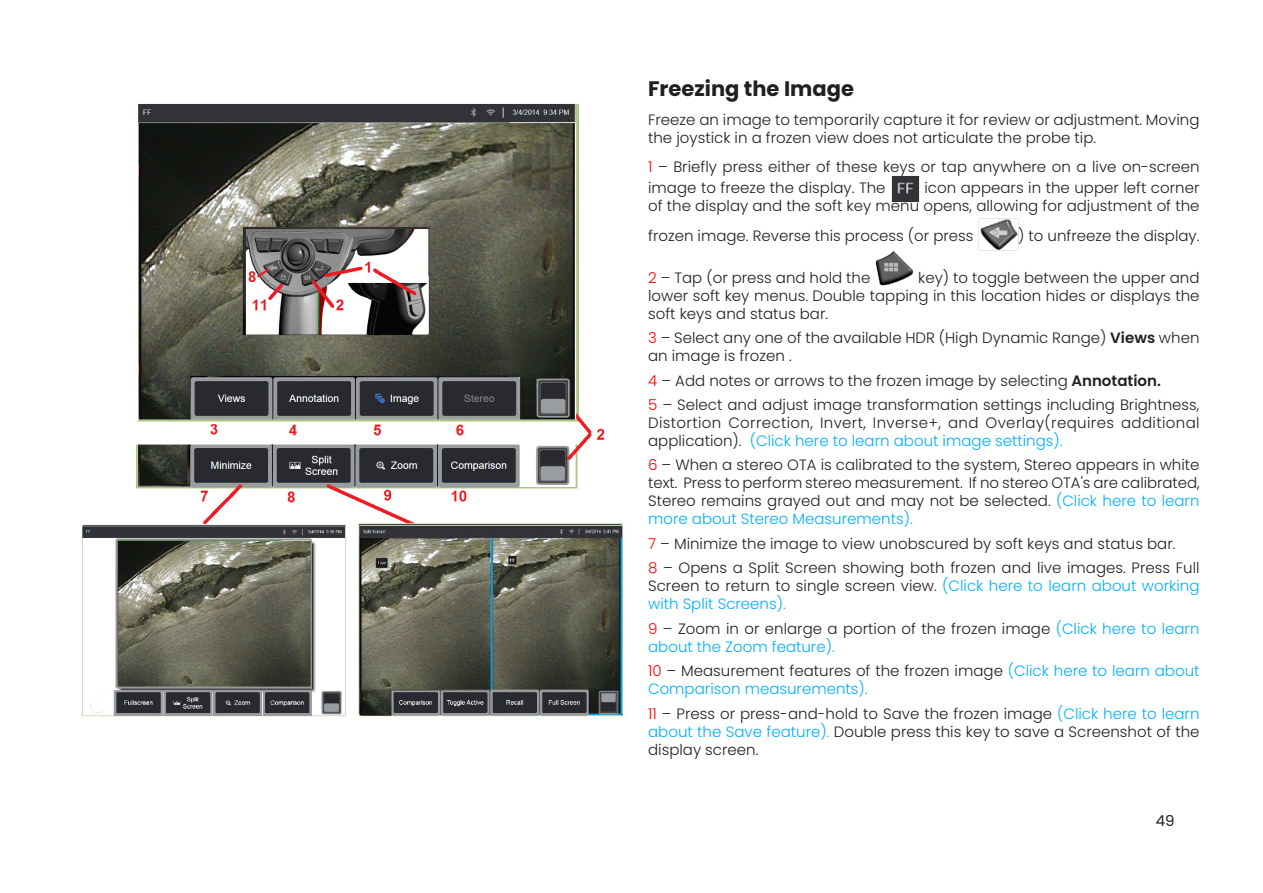
<style>
.page{position:relative;width:1263px;height:893px;background:#fff}
.page>*{position:absolute;margin:0;border:0;box-sizing:border-box;transform-origin:0 0}
.Paragraph_Style_3{font:700 21px "Poppins";color:#231f20}
.A2_Absatzlayout_2{font:300 15px/18px "Poppins";color:#231f20;text-align:justify}
.A2_Absatzlayout_2-2{font:300 15px/18px "Poppins";color:#00b0ff}
.t1{font:15px "Poppins";color:#231f20}
.s1{color:#f00}
.s2{font-weight:600}
.s3{color:#00b0ff}
.s4{color:#231f20}
</style>
<div class="page">
<img style="left:82px;top:103px;width:541px;height:614px">
<img style="left:891px;top:176px;width:29px;height:26px">
<img style="left:978px;top:218px;width:40px;height:33px">
<img style="left:875px;top:251px;width:38px;height:35px">
<p class="Paragraph_Style_3" style="left:648px;top:76px;width:207px">Freezing the Image</p>
<p class="A2_Absatzlayout_2" style="left:648px;top:111px;width:553px">Freeze an image to temporarily capture it for review or adjustment. Moving the joystick in a frozen view does not articulate the probe tip.</p>
<p class="A2_Absatzlayout_2" style="left:648px;top:155px;width:553px;line-height:21.9px"><span class="s1">1</span> – Briefly press either of these keys or tap anywhere on a live on-screen image to freeze the display. The</p>
<p class="A2_Absatzlayout_2" style="left:648px;top:179px;width:553px;text-align:right">icon appears in the upper left corner<br>of the display and the soft key menu opens, allowing for adjustment of the</p>
<p class="A2_Absatzlayout_2" style="left:648px;top:226px;width:327px">frozen image. Reverse this process (or press</p>
<p class="A2_Absatzlayout_2" style="left:1018px;top:226px;width:183px">) to unfreeze the display.</p>
<p class="A2_Absatzlayout_2" style="left:648px;top:268px;width:224px"><span class="s1">2</span> – Tap (or press and hold the</p>
<p class="A2_Absatzlayout_2" style="left:648px;top:268px;width:553px;text-indent:270px">key) to toggle between the upper and lower soft key menus. Double tapping in this location hides or displays the soft keys and status bar.</p>
<p class="A2_Absatzlayout_2" style="left:648px;top:329px;width:553px"><span class="s1">3</span> – Select any one of the available HDR (High Dynamic Range) <span class="s2">Views</span> when an image is frozen .</p>
<p class="A2_Absatzlayout_2" style="left:648px;top:371px;width:514px"><span class="s1">4</span> – Add notes or arrows to the frozen image by selecting <span class="s2">Annotation.</span></p>
<p class="A2_Absatzlayout_2" style="left:648px;top:396px;width:553px"><span class="s1">5</span> – Select and adjust image transformation settings including Brightness, Distortion Correction, Invert, Inverse+, and Overlay(requires additional application). <span class="s3">(Click here to learn about image settings).</span></p>
<p class="A2_Absatzlayout_2" style="left:648px;top:456px;width:553px"><span class="s1">6</span> – When a stereo OTA is calibrated to the system, Stereo appears in white text. Press to perform stereo measurement. If no stereo OTA's are calibrated, Stereo remains grayed out and may not be selected. <span class="s3">(Click here to learn more about Stereo Measurements).</span></p>
<p class="A2_Absatzlayout_2" style="left:648px;top:535px;width:529px"><span class="s1">7</span> – Minimize the image to view unobscured by soft keys and status bar.</p>
<p class="A2_Absatzlayout_2" style="left:648px;top:559px;width:553px"><span class="s1">8</span> – Opens a Split Screen showing both frozen and live images. Press Full Screen to return to single screen view. <span class="s3">(Click here to learn about working with Split Screens).</span></p>
<p class="A2_Absatzlayout_2" style="left:648px;top:620px;width:553px"><span class="s1">9</span> – Zoom in or enlarge a portion of the frozen image <span class="s3">(Click here to learn about the Zoom feature).</span></p>
<p class="A2_Absatzlayout_2-2" style="left:648px;top:662px;width:553px"><span class="s1">10</span> <span class="s4">– Measurement features of the frozen image</span> (Click here to learn about<br>Comparison measurements).</p>
<p class="A2_Absatzlayout_2" style="left:648px;top:705px;width:553px"><span class="s1">11</span> – Press or press-and-hold to Save the frozen image <span class="s3">(Click here to learn about the Save feature).</span> Double press this key to save a Screenshot of the display screen.</p>
<p class="t1" style="left:1156px;top:812px;width:20px">49</p>
</div>
